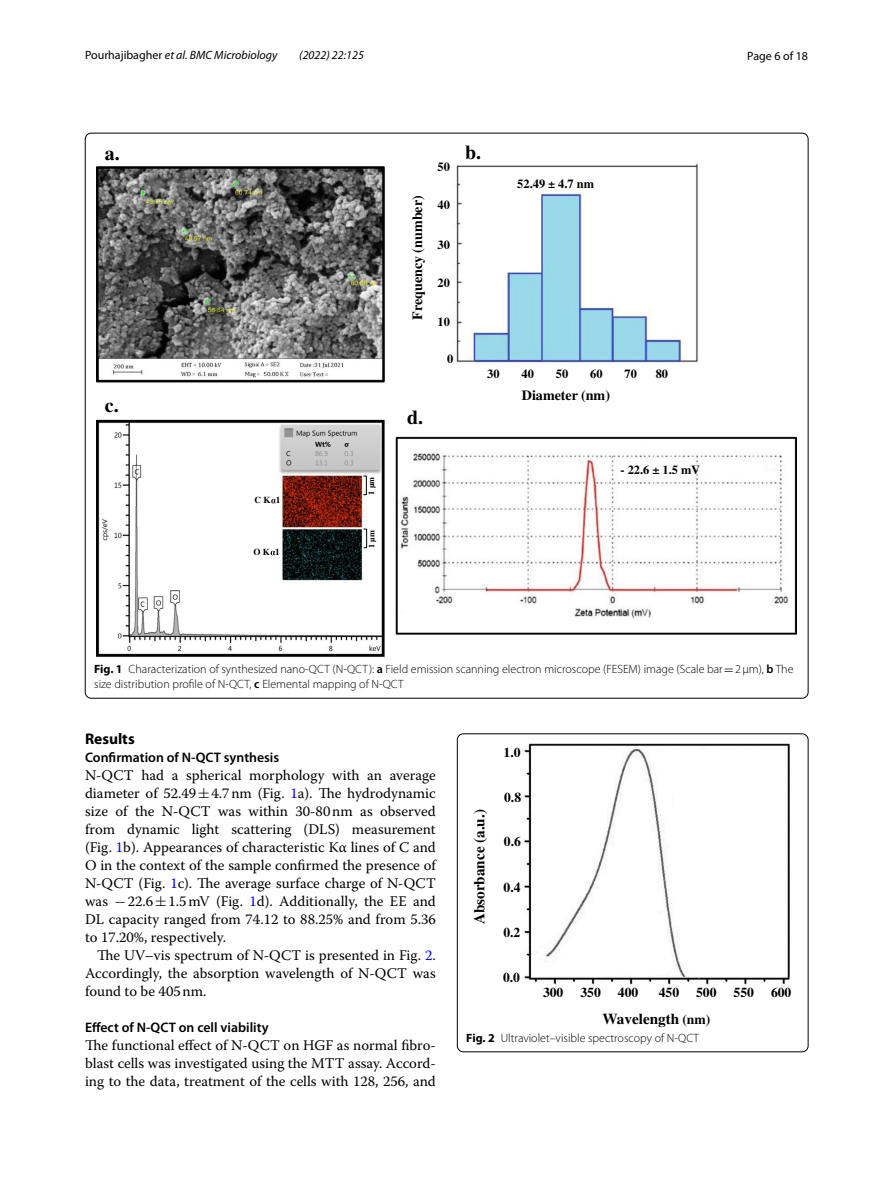
<style>
.page{position:relative;width:893px;height:1187px;background:#fff}
.page>*{position:absolute;margin:0;border:0;box-sizing:border-box;transform-origin:0 0}
.t1{font:700 19.8px "Times";color:#000}
.t2{font:700 15.45px "Myriad Pro";color:#000}
.t3{font:15.15px "Times Bold 2";color:#000}
.t4{font:14.7px/18px "Warnock Pro";color:#000;text-align:justify}
.t5{font:700 14.1px "Times";color:#000}
.t6{font:600 13.8px "Myriad Pro";color:#000}
.t7{font:13.65px "Times Bold 2";color:#000}
.t8{font:700 12.45px "Times";color:#000}
.t9{font:300 12px/15px "Myriad Pro";color:#000}
.t10{font:italic 12px "Myriad Pro";color:#000}
.t11{font:12px "Myriad Pro";color:#000}
.t12{font:700 9.15px "Times";color:#000}
.t13{font:700 8.25px "Times";color:#000}
.s1{font-style:normal}
.s2{font-weight:700}
.s3{font-weight:600}
.s4{font-family:"MTSY";font-weight:400}
.s5{font-family:"MTSY"}
.s6{color:#00f}
.s7{font-size:13.65px}
</style>
<div class="page">
<img style="left:96px;top:163px;width:701px;height:494px">
<svg style="left:363px;top:475px;width:4px;height:73px"></svg>
<svg style="left:271px;top:551px;width:4px;height:4px"></svg>
<svg style="left:271px;top:499px;width:5px;height:4px"></svg>
<img style="left:524px;top:743px;width:266px;height:242px">
<div style="left:457px;top:733px;width:351px;height:318px;border:1px solid #000;border-radius:6px"></div>
<p class="t10" style="left:85px;top:48px;width:194px"><span class="s1">Pourhajibagher</span> et al. BMC Microbiology</p>
<p class="t10" style="left:299px;top:48px;width:66px">(2022) 22:125</p>
<p class="t11" style="left:747px;top:48px;width:62px">Page 6 of 18</p>
<h1 class="t1" style="left:105px;top:141px;width:16px">a.</h1>
<h1 class="t1" style="left:465px;top:140px;width:17px">b.</h1>
<h1 class="t1" style="left:105px;top:394px;width:15px">c.</h1>
<p class="t12" style="left:255px;top:494px;width:27px">C K 1</p>
<p class="t12" style="left:254px;top:546px;width:28px">O K 1</p>
<p class="t13" style="left:366px;top:494px;width:19px;rotate:-90deg">1 µm</p>
<p class="t13" style="left:367px;top:548px;width:19px;rotate:-90deg">1 µm</p>
<p class="t5" style="left:409px;top:320px;width:126px;rotate:-90deg">Frequency (number)</p>
<p class="t8" style="left:438px;top:159px;width:14px">50</p>
<p class="t8" style="left:438px;top:197px;width:14px">40</p>
<p class="t8" style="left:438px;top:237px;width:14px">30</p>
<p class="t8" style="left:438px;top:275px;width:14px">20</p>
<p class="t8" style="left:438px;top:314px;width:14px">10</p>
<p class="t8" style="left:447px;top:351px;width:8px">0</p>
<h1 class="t1" style="left:407px;top:405px;width:17px">d.</h1>
<p class="t8" style="left:517px;top:176px;width:78px">52.49 ± 4.7 nm</p>
<p class="t8" style="left:487px;top:366px;width:14px">30</p>
<p class="t8" style="left:521px;top:366px;width:14px">40</p>
<p class="t8" style="left:556px;top:366px;width:14px">50</p>
<p class="t8" style="left:590px;top:366px;width:14px">60</p>
<p class="t8" style="left:624px;top:366px;width:14px">70</p>
<p class="t8" style="left:656px;top:366px;width:14px">80</p>
<p class="t5" style="left:522px;top:387px;width:90px">Diameter (nm)</p>
<p class="t8" style="left:620px;top:463px;width:81px">- 22.6 ± 1.5 mV</p>
<p class="t9" style="left:94px;top:661px;width:701px"><span class="s2">Fig. 1</span> Characterization of synthesized nano-QCT (N-QCT): <span class="s3">a</span> Field emission scanning electron microscope (FESEM) image (Scale bar<span class="s4">=</span>2μm), <span class="s3">b</span> The size distribution profile of N-QCT, <span class="s3">c</span> Elemental mapping of N-QCT</p>
<p class="t2" style="left:85px;top:728px;width:51px">Results</p>
<p class="t6" style="left:85px;top:748px;width:196px">Confirmation of N‑QCT synthesis</p>
<p class="t4" style="left:85px;top:765px;width:352px">N-QCT had a spherical morphology with an average diameter of 52.49<span class="s5">±</span>4.7nm (Fig. <span class="s6">1</span>a). The hydrodynamic size of the N-QCT was within 30-80nm as observed from dynamic light scattering (DLS) measurement (Fig. <span class="s6">1</span>b). Appearances of characteristic Kα lines of C and O in the context of the sample confirmed the presence of N-QCT (Fig. <span class="s6">1</span>c). The average surface charge of N-QCT was <span class="s5">−</span>22.6<span class="s5">±</span>1.5mV (Fig. <span class="s6">1</span>d). Additionally, the EE and DL capacity ranged from 74.12 to 88.25% and from 5.36 to 17.20%, respectively.</p>
<p class="t4" style="left:85px;top:945px;width:352px;text-indent:12px">The UV–vis spectrum of N-QCT is presented in Fig. <span class="s6">2</span>.<br>Accordingly, the absorption wavelength of N-QCT was found to be 405nm.</p>
<p class="t6" style="left:85px;top:1018px;width:185px">Effect of N‑QCT on cell viability</p>
<p class="t4" style="left:85px;top:1035px;width:352px">The functional effect of N-QCT on HGF as normal fibro&shy;blast cells was investigated using the MTT assay. Accord&shy;ing to the data, treatment of the cells with 128, 256, and</p>
<p class="t3" style="left:470px;top:924px;width:116px;rotate:-90deg">Absorbance (a.u.)</p>
<p class="t7" style="left:504px;top:744px;width:19px">1.0</p>
<p class="t7" style="left:504px;top:789px;width:19px">0.8</p>
<p class="t7" style="left:504px;top:833px;width:19px">0.6</p>
<p class="t7" style="left:504px;top:879px;width:19px">0.4</p>
<p class="t7" style="left:503px;top:924px;width:19px">0.2</p>
<p class="t7" style="left:503px;top:969px;width:19px">0.0</p>
<p class="t7" style="left:543px;top:984px;width:97px">300 350 400</p>
<p class="t7" style="left:659px;top:984px;width:134px">450 500 550 600</p>
<p class="t3" style="left:603px;top:1009px;width:109px">Wavelength <span class="s7">(nm)</span></p>
<p class="t9" style="left:466px;top:1030px;width:234px"><span class="s2">Fig. 2</span> Ultraviolet–visible spectroscopy of N-QCT</p>
</div>
